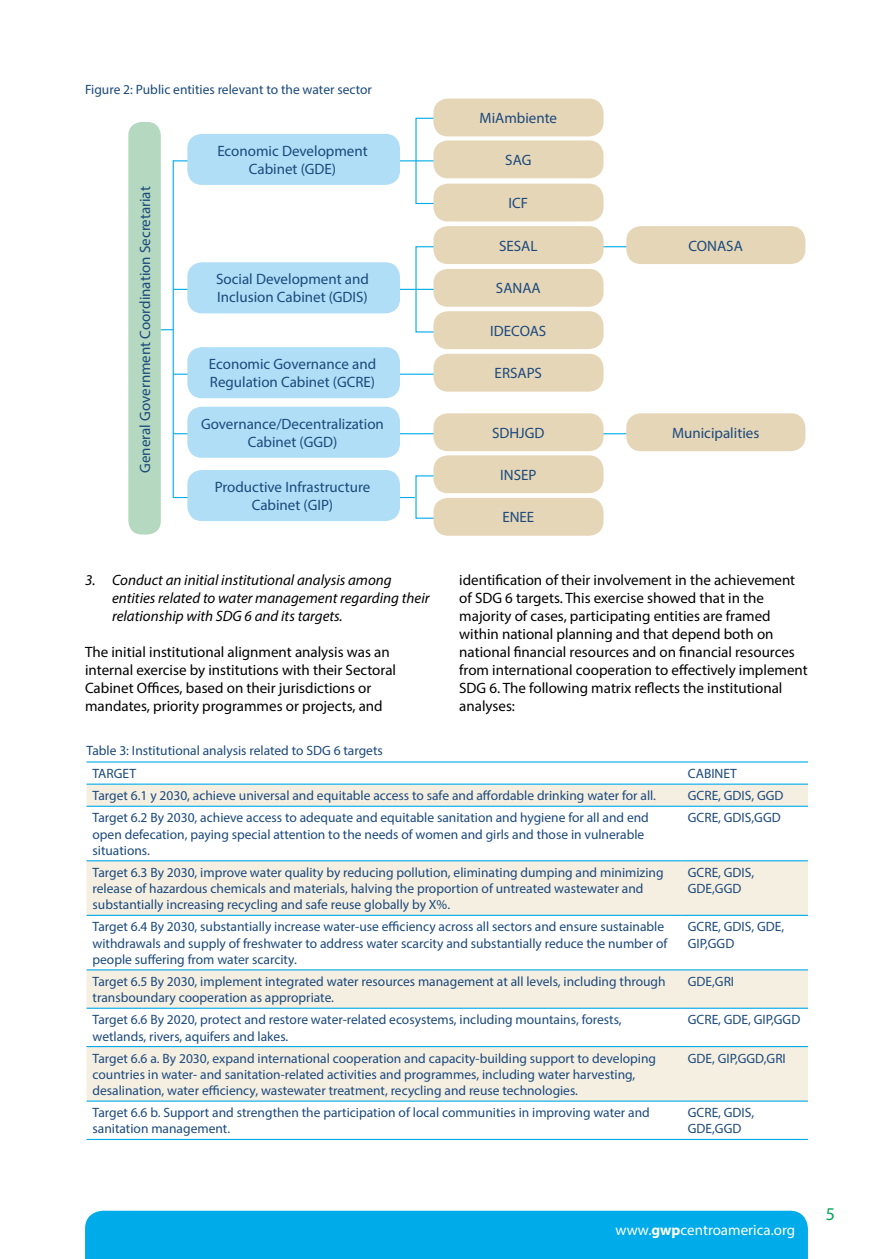
<style>
.page{position:relative;width:893px;height:1259px;background:#fff}
.page>*{position:absolute;margin:0;border:0;box-sizing:border-box;transform-origin:0 0}
.t1{font:18px "Myriad Pro";color:#00a655}
.t2{font:15px/18px "Myriad Pro";color:#000}
.t3{font:15px/18px "Myriad Pro";color:#1b497c;text-align:center}
.t4{font:italic 15px/18px "Myriad Pro";color:#000}
.t5{font:15px "Myriad Pro";color:#fff}
.t6{font:13.5px/16.2px "Myriad Pro";color:#1b497c}
.s1{font-weight:700}
</style>
<div class="page">
<div style="left:85px;top:1210px;width:723px;height:49px;background:#00abea"></div>
<svg style="left:415px;top:246px;width:222px;height:87px"></svg>
<hr style="left:173px;top:289px;width:274px;height:1px;background:#00abea">
<hr style="left:173px;top:497px;width:242px;height:1px;background:#00abea">
<hr style="left:173px;top:433px;width:485px;height:1px;background:#00abea">
<hr style="left:173px;top:374px;width:276px;height:1px;background:#00abea">
<hr style="left:173px;top:160px;width:274px;height:1px;background:#00abea">
<svg style="left:161px;top:329px;width:12px;height:1px"></svg>
<hr style="left:173px;top:160px;width:1px;height:338px;background:#00abea">
<svg style="left:87px;top:784px;width:721px;height:316px;fill:#f5efe2"></svg>
<hr style="left:87px;top:761px;width:595px;height:1px;background:#00abea">
<hr style="left:682px;top:761px;width:126px;height:1px;background:#00abea">
<hr style="left:87px;top:783px;width:595px;height:1px;background:#00abea">
<hr style="left:682px;top:783px;width:126px;height:1px;background:#00abea">
<hr style="left:87px;top:805px;width:595px;height:2px;background:#00abea">
<hr style="left:682px;top:805px;width:126px;height:2px;background:#00abea">
<hr style="left:87px;top:860px;width:595px;height:1px;background:#00abea">
<hr style="left:682px;top:860px;width:126px;height:1px;background:#00abea">
<hr style="left:87px;top:914px;width:595px;height:2px;background:#00abea">
<hr style="left:682px;top:914px;width:126px;height:2px;background:#00abea">
<hr style="left:87px;top:969px;width:595px;height:1px;background:#00abea">
<hr style="left:682px;top:969px;width:126px;height:1px;background:#00abea">
<hr style="left:87px;top:1007px;width:595px;height:1px;background:#00abea">
<hr style="left:682px;top:1007px;width:126px;height:1px;background:#00abea">
<hr style="left:87px;top:1046px;width:595px;height:1px;background:#00abea">
<hr style="left:682px;top:1046px;width:126px;height:1px;background:#00abea">
<hr style="left:87px;top:1100px;width:595px;height:1px;background:#00abea">
<hr style="left:682px;top:1100px;width:126px;height:1px;background:#00abea">
<hr style="left:87px;top:1139px;width:595px;height:1px;background:#00abea">
<hr style="left:682px;top:1139px;width:126px;height:1px;background:#00abea">
<div style="left:433px;top:99px;width:170px;height:37px;background:#e5d6b8;border-radius:15px"></div>
<div style="left:433px;top:140px;width:170px;height:38px;background:#e5d6b8;border-radius:15px"></div>
<div style="left:433px;top:184px;width:170px;height:37px;background:#e5d6b8;border-radius:15px"></div>
<div style="left:433px;top:226px;width:170px;height:38px;background:#e5d6b8;border-radius:15px"></div>
<div style="left:433px;top:269px;width:170px;height:38px;background:#e5d6b8;border-radius:15px"></div>
<div style="left:433px;top:311px;width:170px;height:38px;background:#e5d6b8;border-radius:15px"></div>
<div style="left:433px;top:354px;width:170px;height:38px;background:#e5d6b8;border-radius:15px"></div>
<div style="left:433px;top:413px;width:170px;height:38px;background:#e5d6b8;border-radius:15px"></div>
<div style="left:433px;top:455px;width:170px;height:38px;background:#e5d6b8;border-radius:15px"></div>
<div style="left:433px;top:498px;width:170px;height:38px;background:#e5d6b8;border-radius:15px"></div>
<div style="left:626px;top:226px;width:179px;height:38px;background:#e5d6b8;border-radius:15px"></div>
<div style="left:626px;top:413px;width:179px;height:38px;background:#e5d6b8;border-radius:15px"></div>
<div style="left:187px;top:134px;width:213px;height:51px;background:#afdef6;border-radius:15px"></div>
<div style="left:187px;top:262px;width:213px;height:51px;background:#afdef6;border-radius:15px"></div>
<div style="left:187px;top:347px;width:213px;height:51px;background:#afdef6;border-radius:15px"></div>
<div style="left:187px;top:407px;width:213px;height:51px;background:#afdef6;border-radius:15px"></div>
<div style="left:187px;top:470px;width:213px;height:51px;background:#afdef6;border-radius:15px"></div>
<div style="left:128px;top:122px;width:33px;height:412px;background:#b4d9c0;border-radius:14px"></div>
<p class="t6" style="left:85px;top:81px;width:288px">Figure 2: Public entities relevant to the water sector</p>
<p class="t3" style="left:136px;top:473px;width:288px;rotate:-90deg">General Government Coordination Secretariat</p>
<p class="t3" style="left:217px;top:141px;width:152px">Economic Development<br>Cabinet (GDE)</p>
<p class="t3" style="left:216px;top:270px;width:154px;text-align:left">Social Development and<br>Inclusion Cabinet (GDIS)</p>
<p class="t3" style="left:209px;top:355px;width:169px;text-align:left">Economic Governance and<br>Regulation Cabinet (GCRE)</p>
<p class="t3" style="left:201px;top:414px;width:184px">Governance/Decentralization<br>Cabinet (GGD)</p>
<p class="t3" style="left:215px;top:477px;width:157px">Productive Infrastructure<br>Cabinet (GIP)</p>
<p class="t4" style="left:112px;top:571px;width:319px;text-indent:-27px">3. Conduct an initial institutional analysis among entities related to water management regarding their relationship with SDG 6 and its targets.</p>
<p class="t2" style="left:85px;top:643px;width:313px">The initial institutional alignment analysis was an internal exercise by institutions with their Sectoral Cabinet Offices, based on their jurisdictions or mandates, priority programmes or projects, and</p>
<p class="t6" style="left:93px;top:739px;width:292px;line-height:22.6px;text-indent:-6px">Table 3: Institutional analysis related to SDG 6 targets<br>TARGET</p>
<p class="t3" style="left:479px;top:109px;width:79px">MiAmbiente</p>
<p class="t3" style="left:505px;top:151px;width:28px">SAG</p>
<p class="t3" style="left:509px;top:194px;width:21px">ICF</p>
<p class="t3" style="left:499px;top:236px;width:40px">SESAL</p>
<p class="t3" style="left:496px;top:279px;width:46px">SANAA</p>
<p class="t3" style="left:490px;top:321px;width:58px">IDECOAS</p>
<p class="t3" style="left:495px;top:364px;width:49px">ERSAPS</p>
<p class="t3" style="left:492px;top:423px;width:54px">SDHJGD</p>
<p class="t3" style="left:500px;top:465px;width:38px">INSEP</p>
<p class="t3" style="left:502px;top:508px;width:34px">ENEE</p>
<p class="t3" style="left:688px;top:236px;width:56px">CONASA</p>
<p class="t3" style="left:672px;top:423px;width:89px">Municipalities</p>
<p class="t2" style="left:459px;top:571px;width:350px">identification of their involvement in the achievement of SDG 6 targets. This exercise showed that in the majority of cases, participating entities are framed within national planning and that depend both on national financial resources and on financial resources from international cooperation to effectively implement SDG 6. The following matrix reflects the institutional analyses:</p>
<p class="t6" style="left:688px;top:765px;width:51px">CABINET</p>
<p class="t6" style="left:93px;top:787px;width:565px">Target 6.1 y 2030, achieve universal and equitable access to safe and affordable drinking water for all.</p>
<p class="t6" style="left:688px;top:787px;width:97px">GCRE, GDIS, GGD</p>
<p class="t6" style="left:93px;top:809px;width:558px">Target 6.2 By 2030, achieve access to adequate and equitable sanitation and hygiene for all and end open defecation, paying special attention to the needs of women and girls and those in vulnerable situations.</p>
<p class="t6" style="left:688px;top:809px;width:94px">GCRE, GDIS,GGD</p>
<p class="t6" style="left:93px;top:864px;width:572px">Target 6.3 By 2030, improve water quality by reducing pollution, eliminating dumping and minimizing release of hazardous chemicals and materials, halving the proportion of untreated wastewater and substantially increasing recycling and safe reuse globally by X%.</p>
<p class="t6" style="left:688px;top:864px;width:68px">GCRE, GDIS,<br>GDE,GGD</p>
<p class="t6" style="left:93px;top:918px;width:576px">Target 6.4 By 2030, substantially increase water-use efficiency across all sectors and ensure sustainable withdrawals and supply of freshwater to address water scarcity and substantially reduce the number of people suffering from water scarcity.</p>
<p class="t6" style="left:688px;top:918px;width:98px">GCRE, GDIS, GDE,<br>GIP,GGD</p>
<p class="t6" style="left:93px;top:973px;width:575px">Target 6.5 By 2030, implement integrated water resources management at all levels, including through transboundary cooperation as appropriate.</p>
<p class="t6" style="left:688px;top:973px;width:48px">GDE,GRI</p>
<p class="t6" style="left:93px;top:1011px;width:531px">Target 6.6 By 2020, protect and restore water-related ecosystems, including mountains, forests, wetlands, rivers, aquifers and lakes.</p>
<p class="t6" style="left:688px;top:1011px;width:114px">GCRE, GDE, GIP,GGD</p>
<p class="t6" style="left:93px;top:1050px;width:565px">Target 6.6 a. By 2030, expand international cooperation and capacity-building support to developing countries in water- and sanitation-related activities and programmes, including water harvesting, desalination, water efficiency, wastewater treatment, recycling and reuse technologies.</p>
<p class="t6" style="left:688px;top:1050px;width:99px">GDE, GIP,GGD,GRI</p>
<p class="t6" style="left:93px;top:1104px;width:559px">Target 6.6 b. Support and strengthen the participation of local communities in improving water and sanitation management.</p>
<p class="t6" style="left:688px;top:1104px;width:68px">GCRE, GDIS,<br>GDE,GGD</p>
<p class="t5" style="left:615px;top:1221px;width:181px">www.<span class="s1">gwp</span>centroamerica.org</p>
<h1 class="t1" style="left:826px;top:1203px;width:11px">5</h1>
</div>
